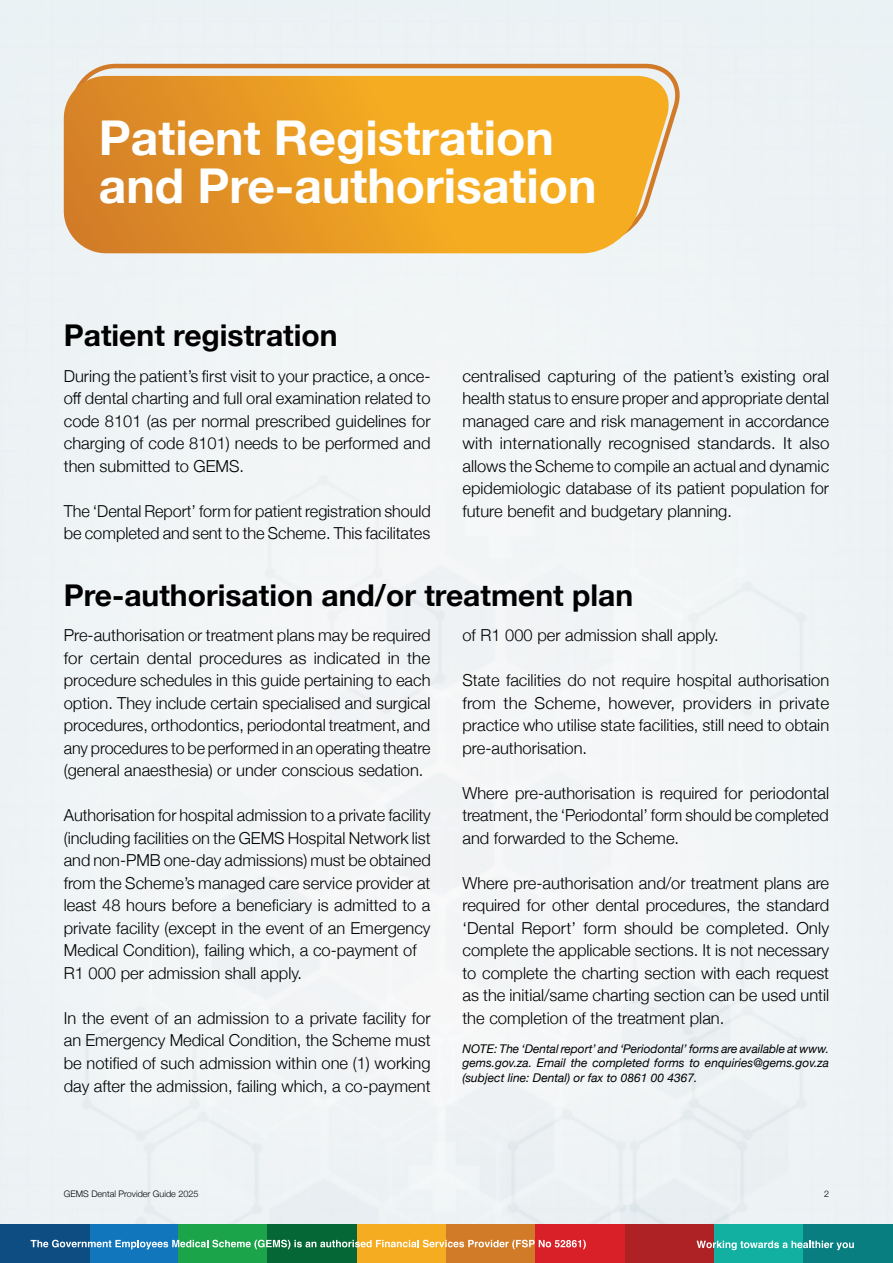
<style>
.page{position:relative;width:893px;height:1263px;background:#fff}
.page>*{position:absolute;margin:0;border:0;box-sizing:border-box;transform-origin:0 0}
.t1{font:700 48px/48px "Helvetica Neue";color:#fff}
.t2{font:700 30px "Helvetica Neue";color:#000}
.t3{font:300 16.5px/22.5px "Helvetica Neue";color:#000;text-align:justify}
.t4{font:italic 12px/14.4px "Helvetica Neue";color:#000;text-align:justify}
.t5{font:300 9px "Helvetica Neue";color:#000}
</style>
<div class="page">
<div style="left:0;top:0;width:893px;height:1225px;background:#f0f4f6"></div>
<div style="left:89px;top:1225px;width:89px;height:38px;background:#1176bb"></div>
<div style="left:0;top:1225px;width:89px;height:38px;background:#0e4d82"></div>
<div style="left:178px;top:1225px;width:90px;height:38px;background:#1ca44a"></div>
<div style="left:268px;top:1225px;width:89px;height:38px;background:#056735"></div>
<div style="left:357px;top:1225px;width:89px;height:38px;background:#f5ac20"></div>
<div style="left:446px;top:1225px;width:90px;height:38px;background:#d17b29"></div>
<div style="left:536px;top:1225px;width:89px;height:38px;background:#d92028"></div>
<div style="left:625px;top:1225px;width:89px;height:38px;background:#ae2225"></div>
<div style="left:714px;top:1225px;width:90px;height:38px;background:#11b0a1"></div>
<div style="left:804px;top:1225px;width:89px;height:38px;background:#087e81"></div>
<svg style="left:697px;top:1240px;width:157px;height:10px"></svg>
<svg style="left:31px;top:1240px;width:555px;height:9px"></svg>
<svg style="left:69px;top:62px;width:619px;height:186px;background:#e5d3bf"></svg>
<svg style="left:64px;top:76px;width:610px;height:177px;background:#eaa12c"></svg>
<h1 class="t1" style="left:99px;top:115px;width:499px">Patient Registration and Pre-authorisation</h1>
<h2 class="t2" style="left:64px;top:312px;width:275px">Patient registration</h2>
<p class="t3" style="left:64px;top:363px;width:368px">During the patient’s first visit to your practice, a once&shy;off dental charting and full oral examination related to code 8101 (as per normal prescribed guidelines for charging of code 8101) needs to be performed and then submitted to GEMS.</p>
<p class="t3" style="left:64px;top:498px;width:369px">The ‘Dental Report’ form for patient registration should be completed and sent to the Scheme. This facilitates</p>
<p class="t3" style="left:462px;top:363px;width:368px">centralised capturing of the patient’s existing oral health status to ensure proper and appropriate dental managed care and risk management in accordance with internationally recognised standards. It also allows the Scheme to compile an actual and dynamic epidemiologic database of its patient population for future benefit and budgetary planning.</p>
<h2 class="t2" style="left:64px;top:572px;width:571px">Pre-authorisation and/or treatment plan</h2>
<p class="t3" style="left:64px;top:623px;width:368px">Pre-authorisation or treatment plans may be required for certain dental procedures as indicated in the procedure schedules in this guide pertaining to each option. They include certain specialised and surgical procedures, orthodontics, periodontal treatment, and any procedures to be performed in an operating theatre (general anaesthesia) or under conscious sedation.</p>
<p class="t3" style="left:64px;top:803px;width:368px;text-align:left">Authorisation for hospital admission to a private facility (including facilities on the GEMS Hospital Network list and non-PMB one-day admissions) must be obtained from the Scheme’s managed care service provider at least 48 hours before a beneficiary is admitted to a private facility (except in the event of an Emergency Medical Condition), failing which, a co-payment of R1 000 per admission shall apply.</p>
<p class="t3" style="left:64px;top:1006px;width:368px">In the event of an admission to a private facility for an Emergency Medical Condition, the Scheme must be notified of such admission within one (1) working day after the admission, failing which, a co-payment</p>
<p class="t3" style="left:462px;top:623px;width:258px">of R1 000 per admission shall apply.</p>
<p class="t3" style="left:462px;top:668px;width:368px">State facilities do not require hospital authorisation from the Scheme, however, providers in private practice who utilise state facilities, still need to obtain pre-authorisation.</p>
<p class="t3" style="left:462px;top:781px;width:368px">Where pre-authorisation is required for periodontal treatment, the ‘Periodontal’ form should be completed and forwarded to the Scheme.</p>
<p class="t3" style="left:462px;top:870px;width:368px">Where pre-authorisation and/or treatment plans are required for other dental procedures, the standard ‘Dental Report’ form should be completed. Only complete the applicable sections. It is not necessary to complete the charting section with each request as the initial/same charting section can be used until the completion of the treatment plan.</p>
<p class="t4" style="left:462px;top:1042px;width:368px">NOTE: The ‘Dental report’ and ‘Periodontal’ forms are available at www. gems.gov.za. Email the completed forms to enquiries@gems.gov.za (subject line: Dental) or fax to 0861 00 4367.</p>
<p class="t5" style="left:64px;top:1187px;width:136px">GEMS Dental Provider Guide 2025</p>
<p class="t5" style="left:824px;top:1187px;width:7px">2</p>
</div>
